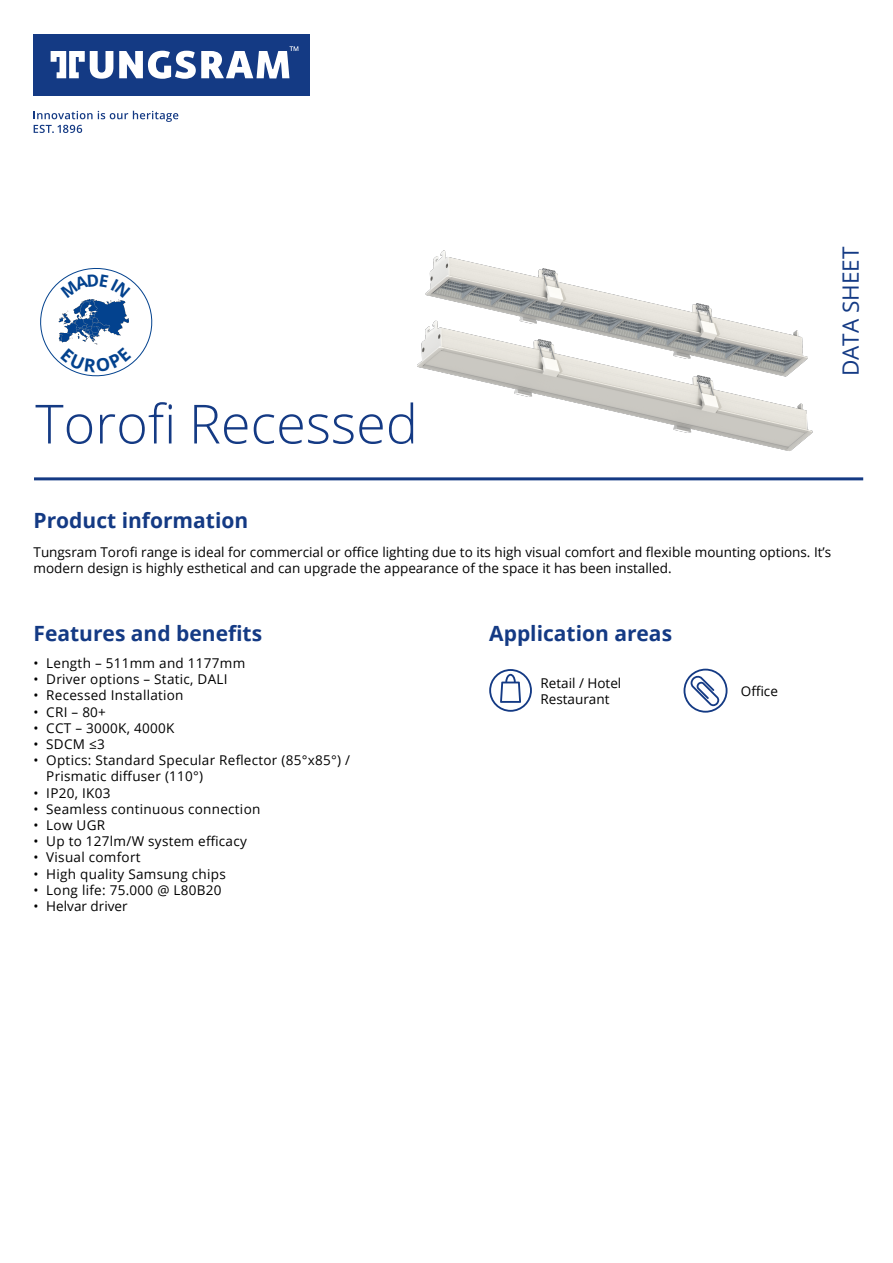
<style>
.page{position:relative;width:893px;height:1263px;background:#fff}
.page>*{position:absolute;margin:0;border:0;box-sizing:border-box;transform-origin:0 0}
.t1{font:300 54px "Open Sans";color:#143a84}
.t2{font:22.5px "Open Sans";color:#143a84}
.t3{font:700 21px "Open Sans";color:#143a84}
.t4{font:13.5px/16.2px "Open Sans";letter-spacing:.02em;color:#000}
.t5{font:13.5px/16.2px "Open Sans";color:#000}
</style>
<div class="page">
<img style="left:429px;top:250px;width:129px;height:30px">
<img style="left:417px;top:280px;width:396px;height:171px">
<hr style="left:34px;top:477px;width:829px;height:3px;background:#143a84">
<svg style="left:489px;top:669px;width:43px;height:43px"></svg>
<div style="left:34px;top:34px;width:276px;height:61px;background:#143a84"></div>
<svg style="left:119px;top:46px;width:179px;height:33px"></svg>
<svg style="left:51px;top:51px;width:62px;height:28px"></svg>
<svg style="left:34px;top:111px;width:144px;height:22px"></svg>
<svg style="left:684px;top:669px;width:43px;height:44px"></svg>
<svg style="left:40px;top:268px;width:113px;height:109px"></svg>
<h1 class="t1" style="left:35px;top:387px;width:384px">Torofi Recessed</h1>
<h2 class="t2" style="left:835px;top:376px;width:131px;rotate:-90deg">DATA SHEET</h2>
<h3 class="t3" style="left:34px;top:505px;width:216px">Product information</h3>
<p class="t5" style="left:34px;top:543px;width:799px">Tungsram Torofi range is ideal for commercial or office lighting due to its high visual comfort and flexible mounting options. It’s modern design is highly esthetical and can upgrade the appearance of the space it has been installed.</p>
<h3 class="t3" style="left:34px;top:619px;width:230px">Features and benefits</h3>
<p class="t4" style="left:34px;top:654px;width:213px">• Length – 511mm and 1177mm</p>
<p class="t4" style="left:34px;top:671px;width:195px">• Driver options – Static, DALI</p>
<p class="t4" style="left:34px;top:687px;width:152px">• Recessed Installation</p>
<p class="t4" style="left:34px;top:703px;width:74px">• CRI – 80+</p>
<p class="t4" style="left:34px;top:719px;width:142px">• CCT – 3000K, 4000K</p>
<p class="t4" style="left:34px;top:735px;width:73px">• SDCM ≤3</p>
<p class="t4" style="left:46px;top:752px;width:305px;text-indent:-13px">• Optics: Standard Specular Reflector (85°x85°) /<br>Prismatic diffuser (110°)</p>
<p class="t4" style="left:34px;top:784px;width:78px">• IP20, IK03</p>
<p class="t4" style="left:34px;top:800px;width:228px">• Seamless continuous connection</p>
<p class="t4" style="left:34px;top:816px;width:73px">• Low UGR</p>
<p class="t4" style="left:34px;top:833px;width:215px">• Up to 127lm/W system efficacy</p>
<p class="t4" style="left:34px;top:849px;width:109px">• Visual comfort</p>
<p class="t4" style="left:34px;top:865px;width:194px">• High quality Samsung chips</p>
<p class="t4" style="left:34px;top:881px;width:189px">• Long life: 75.000 @ L80B20</p>
<p class="t5" style="left:34px;top:897px;width:96px">• Helvar driver</p>
<h3 class="t3" style="left:489px;top:619px;width:184px">Application areas</h3>
<p class="t5" style="left:540px;top:674px;width:82px">Retail / Hotel<br>Restaurant</p>
<p class="t4" style="left:741px;top:683px;width:39px">Office</p>
</div>
